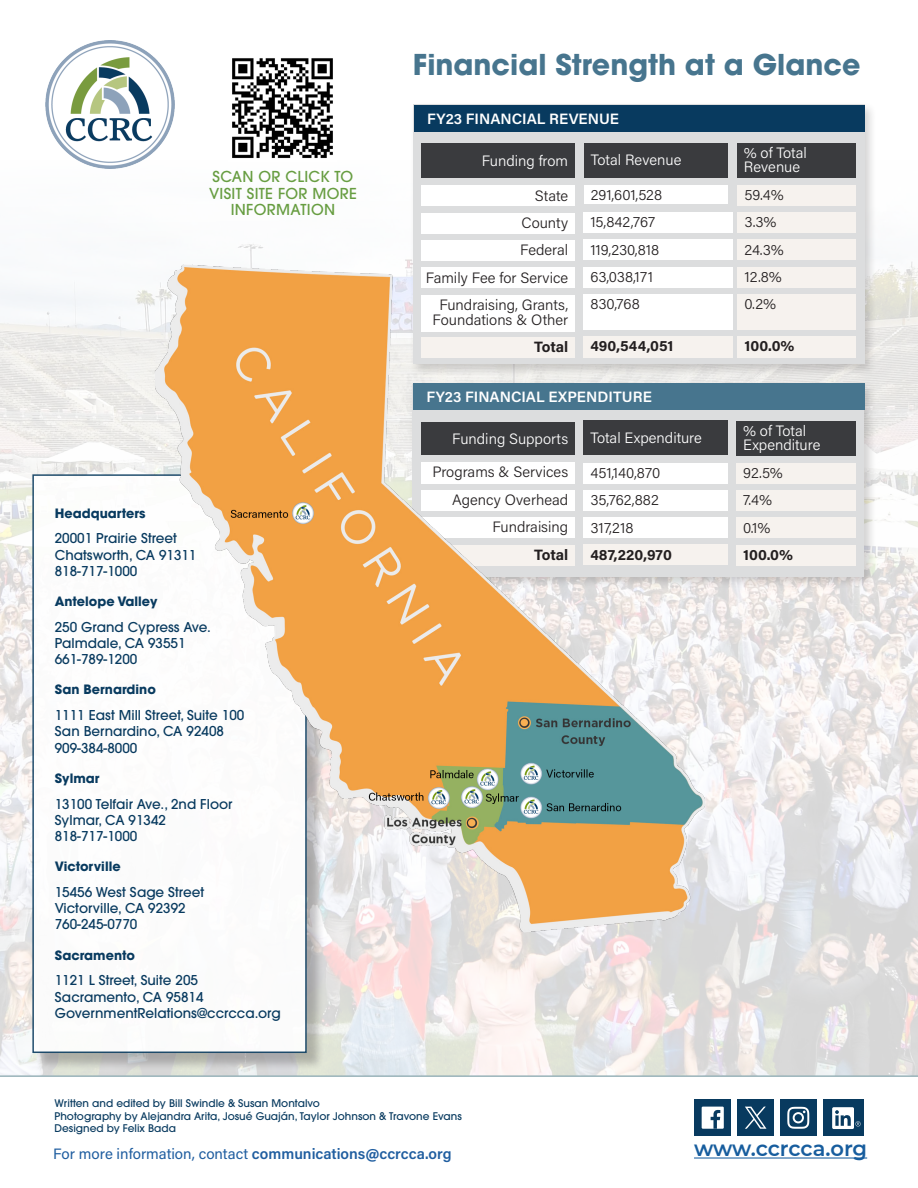
<style>
.page{position:relative;width:918px;height:1188px;background:#fff}
.page>*{position:absolute;margin:0;border:0;box-sizing:border-box;transform-origin:0 0}
.Sub_Title_-_Blue{font:700 28.5px "ITC Avant Garde Pro";color:#47758e}
.t1{font:600 21px "Montserrat";letter-spacing:-.01em;color:#175d9e}
.Finance_chart{font:300 15px/15px "Acumin Pro";color:#231f20;text-align:center}
.Finance_chart_Subtitle{font:300 15px/13.5px "Acumin Pro";color:#fff}
.Finance_title_bar{font:15px "Acumin Pro";color:#205ea0}
.Finance_title_bar-2{font:600 15px "Acumin Pro";color:#fff}
.Finance_chart-2{font:700 15px "Acumin Pro";color:#231f20}
.Paragraph_-_Black{font:500 15px/16.5px "ITC Avant Garde Pro";letter-spacing:.02em;color:#679d41;text-align:center}
.Paragraph_-_White{font:500 13.5px/16.2px "ITC Avant Garde Pro";color:#083a5f}
.Name{font:500 13.5px/16.2px "ITC Avant Garde Pro";color:#083a5f}
.Name-2{font:700 12.75px "ITC Avant Garde Pro";color:#083a5f}
.t2{font:500 10.5px "ITC Avant Garde Pro";color:#083a5f}
.s1{font-weight:600}
</style>
<div class="page">
<img style="left:0;top:268px;width:918px;height:807px">
<hr style="left:0;top:1075px;width:918px;height:2px;background:#99b3b9">
<div style="left:409px;top:380px;width:468px;height:209px;background:#231f20;opacity:.2"></div>
<div style="left:412px;top:384px;width:452px;height:192px;background:#dcddde"></div>
<div style="left:409px;top:101px;width:469px;height:276px;background:#231f20;opacity:.2"></div>
<div style="left:413px;top:105px;width:451px;height:259px;background:#dcddde"></div>
<hr style="left:694px;top:1157px;width:173px;height:2px;background:#175d9e">
<div style="left:35px;top:477px;width:290px;height:595px;background:#231f20;opacity:.3"></div>
<div style="left:32px;top:474px;width:275px;height:579px;background:#fff;border:2px solid #083a5e"></div>
<div style="left:823px;top:1099px;width:41px;height:37px;background:#083a5f"></div>
<svg style="left:832px;top:1107px;width:29px;height:22px"></svg>
<div style="left:780px;top:1099px;width:37px;height:37px;background:#083a5f"></div>
<svg style="left:787px;top:1107px;width:22px;height:22px"></svg>
<div style="left:737px;top:1099px;width:37px;height:37px;background:#083a5f"></div>
<svg style="left:745px;top:1107px;width:22px;height:22px"></svg>
<div style="left:694px;top:1099px;width:37px;height:37px;background:#083a5f"></div>
<div style="left:702px;top:1107px;width:22px;height:22px;background:#fff"></div>
<svg style="left:711px;top:1110px;width:9px;height:19px"></svg>
<div style="left:413px;top:383px;width:451px;height:27px;background:#47758e"></div>
<div style="left:736px;top:463px;width:120px;height:20px;background:#f6f2ee"></div>
<div style="left:736px;top:421px;width:120px;height:34px;background:#3a3b3e"></div>
<div style="left:736px;top:490px;width:120px;height:21px;background:#f6f2ee"></div>
<div style="left:736px;top:517px;width:120px;height:21px;background:#f6f2ee"></div>
<div style="left:736px;top:545px;width:120px;height:21px;background:#f6f2ee"></div>
<div style="left:414px;top:105px;width:450px;height:27px;background:#083a5f"></div>
<div style="left:584px;top:185px;width:144px;height:18px;background:#fff"></div>
<div style="left:738px;top:185px;width:118px;height:21px;background:#f6f2ee"></div>
<div style="left:584px;top:143px;width:144px;height:35px;background:#3a3b3e"></div>
<div style="left:737px;top:143px;width:119px;height:34px;background:#3a3b3e"></div>
<div style="left:584px;top:212px;width:149px;height:21px;background:#fff"></div>
<div style="left:738px;top:212px;width:118px;height:21px;background:#f6f2ee"></div>
<div style="left:738px;top:240px;width:118px;height:20px;background:#f6f2ee"></div>
<div style="left:738px;top:267px;width:118px;height:21px;background:#f6f2ee"></div>
<div style="left:738px;top:336px;width:118px;height:21px;background:#f6f2ee"></div>
<div style="left:738px;top:294px;width:118px;height:35px;background:#f6f2ee"></div>
<div style="left:422px;top:186px;width:153px;height:20px;background:#fff"></div>
<div style="left:422px;top:144px;width:153px;height:34px;background:#3a3b3e"></div>
<div style="left:422px;top:213px;width:153px;height:21px;background:#fff"></div>
<img style="left:45px;top:40px;width:129px;height:129px">
<img style="left:131px;top:232px;width:606px;height:734px">
<img style="left:232px;top:58px;width:101px;height:100px">
<p class="Sub_Title_-_Blue" style="left:413px;top:46px;width:449px">Financial Strength at a Glance</p>
<p class="Paragraph_-_Black" style="left:213px;top:168px;width:142px">SCAN OR CLICK TO</p>
<p class="Paragraph_-_Black" style="left:209px;top:185px;width:149px">VISIT SITE FOR MORE<br>INFORMATION</p>
<p class="Name-2" style="left:55px;top:504px;width:92px">Headquarters</p>
<p class="Name" style="left:55px;top:530px;width:143px">20001 Prairie Street<br>Chatsworth, CA 91311<br>818-717-1000</p>
<p class="Name-2" style="left:55px;top:593px;width:104px">Antelope Valley</p>
<p class="Paragraph_-_White" style="left:55px;top:619px;width:158px">250 Grand Cypress Ave.<br>Palmdale, CA 93551<br>661-789-1200</p>
<p class="Name-2" style="left:55px;top:681px;width:103px">San Bernardino</p>
<p class="Name" style="left:55px;top:707px;width:191px">1111 East Mill Street, Suite 100<br>San Bernardino, CA 92408<br>909-384-8000</p>
<p class="Name-2" style="left:55px;top:770px;width:46px">Sylmar</p>
<p class="Paragraph_-_White" style="left:55px;top:796px;width:179px">13100 Telfair Ave., 2nd Floor<br>Sylmar, CA 91342<br>818-717-1000</p>
<p class="Name-2" style="left:55px;top:858px;width:67px">Victorville</p>
<p class="Paragraph_-_White" style="left:55px;top:884px;width:151px">15456 West Sage Street<br>Victorville, CA 92392<br>760-245-0770</p>
<p class="Name-2" style="left:55px;top:946px;width:82px">Sacramento</p>
<p class="Paragraph_-_White" style="left:55px;top:972px;width:228px">1121 L Street, Suite 205<br>Sacramento, CA 95814<br>GovernmentRelations@ccrcca.org</p>
<p class="Finance_title_bar-2" style="left:427px;top:108px;width:193px">FY23 FINANCIAL REVENUE</p>
<p class="Finance_chart_Subtitle" style="left:482px;top:153px;width:88px">Funding from</p>
<p class="Finance_chart_Subtitle" style="left:591px;top:153px;width:92px">Total Revenue</p>
<p class="Finance_chart_Subtitle" style="left:744px;top:146px;width:65px">% of Total<br>Revenue</p>
<p class="Finance_chart" style="left:535px;top:188px;width:35px">State</p>
<p class="Finance_chart" style="left:591px;top:187px;width:73px">291,601,528</p>
<p class="Finance_chart" style="left:744px;top:187px;width:41px">59.4%</p>
<p class="Finance_chart" style="left:522px;top:215px;width:48px">County</p>
<p class="Finance_chart" style="left:520px;top:242px;width:50px">Federal</p>
<p class="Finance_chart" style="left:426px;top:269px;width:144px">Family Fee for Service</p>
<p class="Finance_chart" style="left:590px;top:214px;width:66px">15,842,767</p>
<p class="Finance_chart" style="left:744px;top:214px;width:34px">3.3%</p>
<p class="Finance_chart" style="left:590px;top:241px;width:70px">119,230,818</p>
<p class="Finance_chart" style="left:744px;top:241px;width:41px">24.3%</p>
<p class="Finance_chart" style="left:590px;top:269px;width:64px">63,038,171</p>
<p class="Finance_chart" style="left:744px;top:269px;width:39px">12.8%</p>
<p class="Finance_chart" style="left:432px;top:297px;width:137px">Fundraising, Grants,<br>Foundations &amp; Other</p>
<p class="Finance_chart" style="left:590px;top:296px;width:51px">830,768</p>
<p class="Finance_chart" style="left:744px;top:296px;width:33px">0.2%</p>
<p class="Finance_chart-2" style="left:534px;top:336px;width:36px">Total</p>
<p class="Finance_chart-2" style="left:590px;top:335px;width:85px">490,544,051</p>
<p class="Finance_chart-2" style="left:744px;top:335px;width:51px">100.0%</p>
<p class="Finance_title_bar-2" style="left:426px;top:387px;width:227px">FY23 FINANCIAL EXPENDITURE</p>
<p class="Finance_chart_Subtitle" style="left:452px;top:431px;width:117px">Funding Supports</p>
<p class="Finance_chart" style="left:432px;top:464px;width:137px">Programs &amp; Services</p>
<p class="Finance_chart" style="left:452px;top:492px;width:118px">Agency Overhead</p>
<p class="Finance_chart" style="left:492px;top:519px;width:77px">Fundraising</p>
<p class="Finance_chart-2" style="left:534px;top:544px;width:36px">Total</p>
<p class="Finance_chart_Subtitle" style="left:590px;top:431px;width:113px">Total Expenditure</p>
<p class="Finance_chart_Subtitle" style="left:743px;top:424px;width:79px">% of Total<br>Expenditure</p>
<p class="Finance_chart" style="left:590px;top:465px;width:71px">451,140,870</p>
<p class="Finance_chart" style="left:743px;top:465px;width:41px">92.5%</p>
<p class="Finance_chart" style="left:590px;top:492px;width:70px">35,762,882</p>
<p class="Finance_chart" style="left:743px;top:492px;width:30px">7.4%</p>
<p class="Finance_chart" style="left:590px;top:519px;width:45px">317,218</p>
<p class="Finance_chart" style="left:743px;top:519px;width:29px">0.1%</p>
<p class="Finance_chart-2" style="left:590px;top:544px;width:83px">487,220,970</p>
<p class="Finance_chart-2" style="left:743px;top:544px;width:51px">100.0%</p>
<p class="t2" style="left:55px;top:1097px;width:267px">Written and edited by Bill Swindle &amp; Susan Montalvo</p>
<p class="t2" style="left:55px;top:1109px;width:409px">Photography by Alejandra Arita, Josué Guaján, Taylor Johnson &amp; Travone Evans</p>
<p class="t2" style="left:55px;top:1122px;width:123px">Designed by Felix Bada</p>
<p class="Finance_title_bar" style="left:53px;top:1144px;width:400px">For more information, contact <span class="s1">communications@ccrcca.org</span></p>
<p class="t1" style="left:694px;top:1134px;width:175px">www.ccrcca.org</p>
</div>
